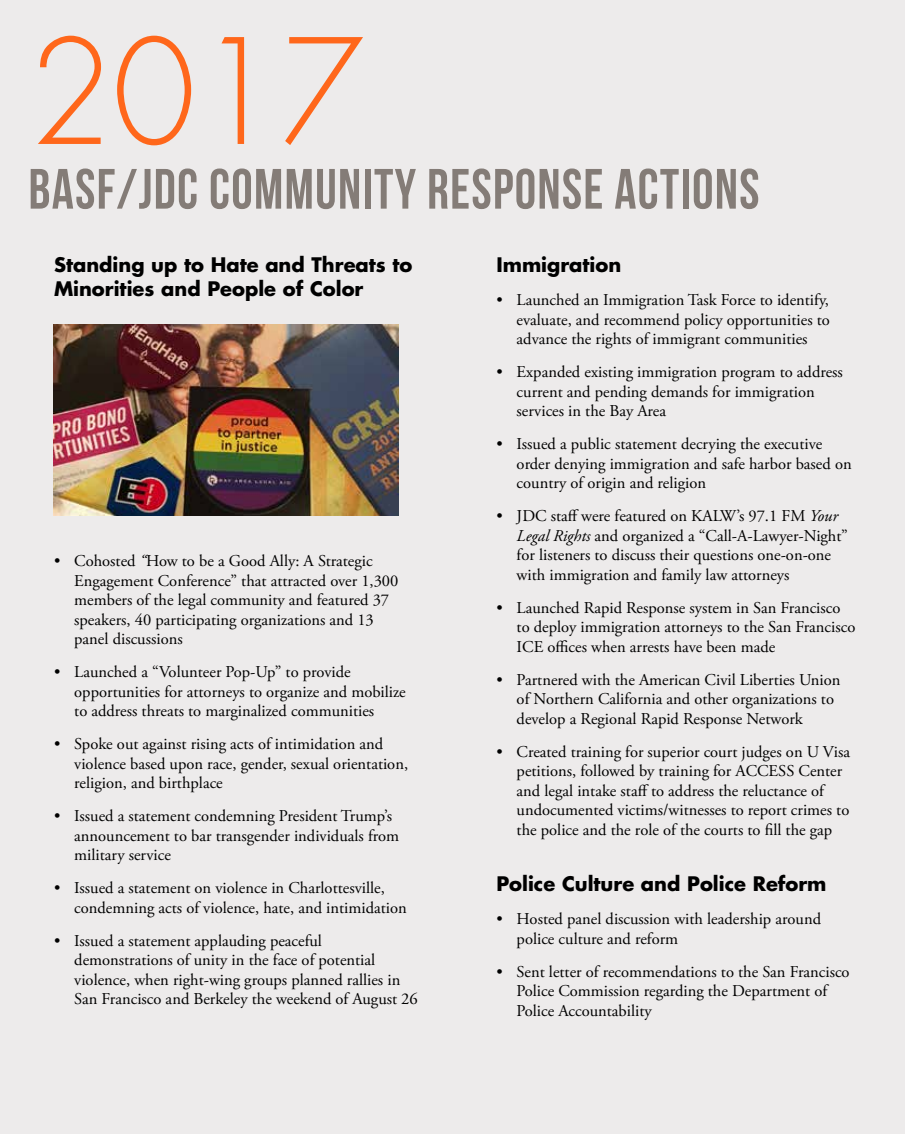
<style>
.page{position:relative;width:905px;height:1134px;background:#fff}
.page>*{position:absolute;margin:0;border:0;box-sizing:border-box;transform-origin:0 0}
.t1{font:300 141.75px "Futura";color:#ff671b;scale:.95 1}
.t2{font:56.7px "Bebas Neue";letter-spacing:.025em;color:#847c77;scale:.95 1}
.t3{font:700 19.5px/23.4px "Futura";color:#000}
.t4{font:16.5px/19.5px "Adobe Garamond Pro";color:#000}
.s1{font-style:italic}
</style>
<div class="page">
<div style="left:0;top:0;width:904px;height:1134px;background:#edebeb"></div>
<img style="left:54px;top:324px;width:344px;height:192px">
<h1 class="t1" style="left:28px;top:1px;width:354px">2017</h1>
<h2 class="t2" style="left:28px;top:158px;width:771px">BASF/JDC COMMUNITY RESPONSE ACTIONS</h2>
<p class="t3" style="left:54px;top:253px;width:360px">Standing up to Hate and Threats to<br>Minorities and People of Color</p>
<p class="t4" style="left:74px;top:552px;width:326px;text-indent:-20px">• Cohosted <span class="s1">“</span>How to be a Good Ally: A Strategic Engagement Conference” that attracted over 1,300 members of the legal community and featured 37 speakers, 40 participating organizations and 13 panel discussions</p>
<p class="t4" style="left:74px;top:663px;width:333px;text-indent:-20px">• Launched a “Volunteer Pop-Up” to provide opportunities for attorneys to organize and mobilize to address threats to marginalized communities</p>
<p class="t4" style="left:74px;top:735px;width:335px;text-indent:-20px">• Spoke out against rising acts of intimidation and violence based upon race, gender, sexual orientation, religion, and birthplace</p>
<p class="t4" style="left:74px;top:807px;width:326px;text-indent:-20px">• Issued a statement condemning President Trump’s announcement to bar transgender individuals from military service</p>
<p class="t4" style="left:74px;top:879px;width:334px;text-indent:-20px">• Issued a statement on violence in Charlottesville, condemning acts of violence, hate, and intimidation</p>
<p class="t4" style="left:74px;top:931px;width:345px;text-indent:-20px">• Issued a statement applauding peaceful demonstrations of unity in the face of potential violence, when right-wing groups planned rallies in San Francisco and Berkeley the weekend of August 26</p>
<p class="t3" style="left:496px;top:253px;width:126px">Immigration</p>
<p class="t4" style="left:516px;top:291px;width:315px;text-align:justify;text-indent:-20px">• Launched an Immigration Task Force to identify, evaluate, and recommend policy opportunities to advance the rights of immigrant communities</p>
<p class="t4" style="left:516px;top:363px;width:328px;text-indent:-20px">• Expanded existing immigration program to address current and pending demands for immigration services in the Bay Area</p>
<p class="t4" style="left:516px;top:435px;width:336px;text-indent:-20px">• Issued a public statement decrying the executive order denying immigration and safe harbor based on country of origin and religion</p>
<p class="t4" style="left:516px;top:507px;width:333px;text-indent:-20px">• JDC staff were featured on KALW’s 97.1 FM <span class="s1">Your Legal Rights</span> and organized a “Call-A-Lawyer-Night” for listeners to discuss their questions one-on-one with immigration and family law attorneys</p>
<p class="t4" style="left:516px;top:598px;width:340px;text-indent:-20px">• Launched Rapid Response system in San Francisco to deploy immigration attorneys to the San Francisco<br>ICE offices when arrests have been made</p>
<p class="t4" style="left:516px;top:670px;width:325px;text-indent:-20px">• Partnered with the American Civil Liberties Union of Northern California and other organizations to develop a Regional Rapid Response Network</p>
<p class="t4" style="left:516px;top:742px;width:335px;text-indent:-20px">• Created training for superior court judges on U Visa petitions, followed by training for ACCESS Center and legal intake staff to address the reluctance of undocumented victims/witnesses to report crimes to the police and the role of the courts to fill the gap</p>
<p class="t3" style="left:496px;top:871px;width:331px">Police Culture and Police Reform</p>
<p class="t4" style="left:516px;top:910px;width:306px;text-indent:-20px">• Hosted panel discussion with leadership around police culture and reform</p>
<p class="t4" style="left:516px;top:962px;width:334px;text-indent:-20px">• Sent letter of recommendations to the San Francisco<br>Police Commission regarding the Department of<br>Police Accountability</p>
</div>
